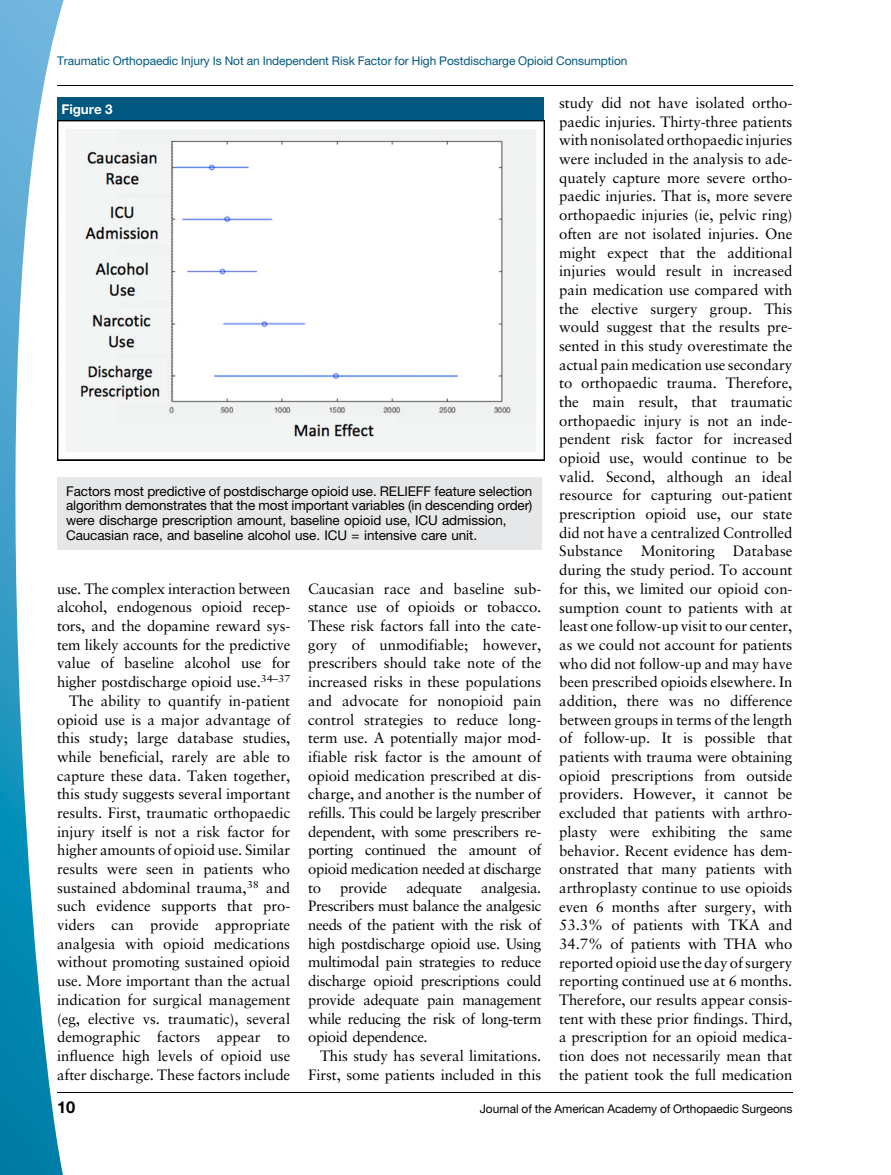
<style>
.page{position:relative;width:891px;height:1175px;background:#fff}
.page>*{position:absolute;margin:0;border:0;box-sizing:border-box;transform-origin:0 0}
.t1{font:16.5px "Adv O Td 1 f 5 cc 91.B";color:#000}
.t2{font:15px/18.8px "Adv O Tece 49054";color:#000;text-align:justify}
.t3{font:15px "Adv O Tece 49054";letter-spacing:-.02em;color:#000}
.t4{font:13.5px/15px "Adv OT7 fe 89 a 09";color:#000}
.t5{font:13.5px "Adv O Td 1 f 5 cc 91.B";color:#fff}
.t6{font:12px "Adv OT7 fe 89 a 09";color:#00577f}
.t7{font:12px "Adv OT7 fe 89 a 09";color:#000}
</style>
<div class="page">
<svg style="left:0;top:0;width:66px;height:1174px"></svg>
<div style="left:57px;top:98px;width:487px;height:22px;background:#00577f"></div>
<div style="left:57px;top:477px;width:484px;height:72px;background:#e6e7e8"></div>
<img style="left:57px;top:120px;width:487px;height:340px">
<hr style="left:57px;top:85px;width:735px;height:1px;background:#000">
<hr style="left:57px;top:1092px;width:735px;height:1px;background:#000">
<p class="t6" style="left:57px;top:57px;width:572px">Traumatic Orthopaedic Injury Is Not an Independent Risk Factor for High Postdischarge Opioid Consumption</p>
<p class="t5" style="left:62px;top:104px;width:52px">Figure 3</p>
<p class="t4" style="left:66px;top:484px;width:468px">Factors most predictive of postdischarge opioid use. RELIEFF feature selection algorithm demonstrates that the most important variables (in descending order) were discharge prescription amount, baseline opioid use, ICU admission, Caucasian race, and baseline alcohol use. ICU = intensive care unit.</p>
<p class="t2" style="left:57px;top:580px;width:235px;text-align:right">use. The complex interaction between alcohol, endogenous opioid recep&shy;tors, and the dopamine reward sys&shy;tem likely accounts for the predictive value of baseline alcohol use for higher postdischarge opioid use.<sup>34</sup><sup>–</sup><sup>37<br></sup>The ability to quantify in-patient opioid use is a major advantage of this study; large database studies, while beneficial, rarely are able to capture these data. Taken together, this study suggests several important results. First, traumatic orthopaedic injury itself is not a risk factor for higher amounts of opioid use. Similar results were seen in patients who sustained abdominal trauma,<sup>38</sup> and such evidence supports that pro&shy;viders can provide appropriate analgesia with opioid medications without promoting sustained opioid use. More important than the actual indication for surgical management (eg, elective vs. traumatic), several demographic factors appear to influence high levels of opioid use after discharge. These factors include</p>
<p class="t2" style="left:308px;top:580px;width:235px">Caucasian race and baseline sub&shy;stance use of opioids or tobacco.<br>These risk factors fall into the cate&shy;gory of unmodifiable; however, prescribers should take note of the increased risks in these populations and advocate for nonopioid pain control strategies to reduce long&shy;term use. A potentially major mod&shy;ifiable risk factor is the amount of opioid medication prescribed at dis&shy;charge, and another is the number of refills. This could be largely prescriber dependent, with some prescribers re&shy;porting continued the amount of opioid medication needed at discharge to</p>
<p class="t2" style="left:308px;top:879px;width:235px;text-indent:173px">analgesia.<br>Prescribers must balance the analgesic needs of the patient with the risk of high postdischarge opioid use. Using multimodal pain strategies to reduce discharge opioid prescriptions could provide adequate pain management while reducing the risk of long-term opioid dependence.</p>
<p class="t2" style="left:308px;top:1047px;width:235px;text-align:right">This study has several limitations.<br>First, some patients included in this</p>
<p class="t3" style="left:340px;top:881px;width:48px">provide</p>
<p class="t3" style="left:406px;top:881px;width:57px">adequate</p>
<p class="t2" style="left:559px;top:95px;width:235px">study did not have isolated ortho&shy;paedic injuries. Thirty-three patients with nonisolated orthopaedic injuries were included in the analysis to ade&shy;quately capture more severe ortho&shy;paedic injuries. That is, more severe orthopaedic injuries (ie, pelvic ring) often are not isolated injuries. One might expect that the additional injuries would result in increased pain medication use compared with the elective surgery group. This would suggest that the results pre&shy;sented in this study overestimate the actual pain medication use secondary to orthopaedic trauma. Therefore, the main result, that traumatic orthopaedic injury is not an inde&shy;pendent risk factor for increased opioid use, would continue to be valid. Second, although an ideal resource for capturing out-patient prescription opioid use, our state did not have a centralized Controlled Substance Monitoring Database during the study period. To account for this, we limited our opioid con&shy;sumption count to patients with at least one follow-up visit to our center, as we could not account for patients who did not follow-up and may have been prescribed opioids elsewhere. In addition, there was no difference between groups in terms of the length of follow-up. It is possible that patients with trauma were obtaining opioid prescriptions from outside providers. However, it cannot be excluded that patients with arthro&shy;plasty were exhibiting the same behavior. Recent evidence has dem&shy;onstrated that many patients with arthroplasty continue to use opioids even 6 months after surgery, with 53.3% of patients with TKA and 34.7% of patients with THA who reported opioid use the day of surgery reporting continued use at 6 months.<br>Therefore, our results appear consis&shy;tent with these prior findings. Third, a prescription for an opioid medica&shy;tion does not necessarily mean that the patient took the full medication</p>
<p class="t1" style="left:57px;top:1101px;width:20px">10</p>
<p class="t7" style="left:480px;top:1104px;width:314px">Journal of the American Academy of Orthopaedic Surgeons</p>
</div>
